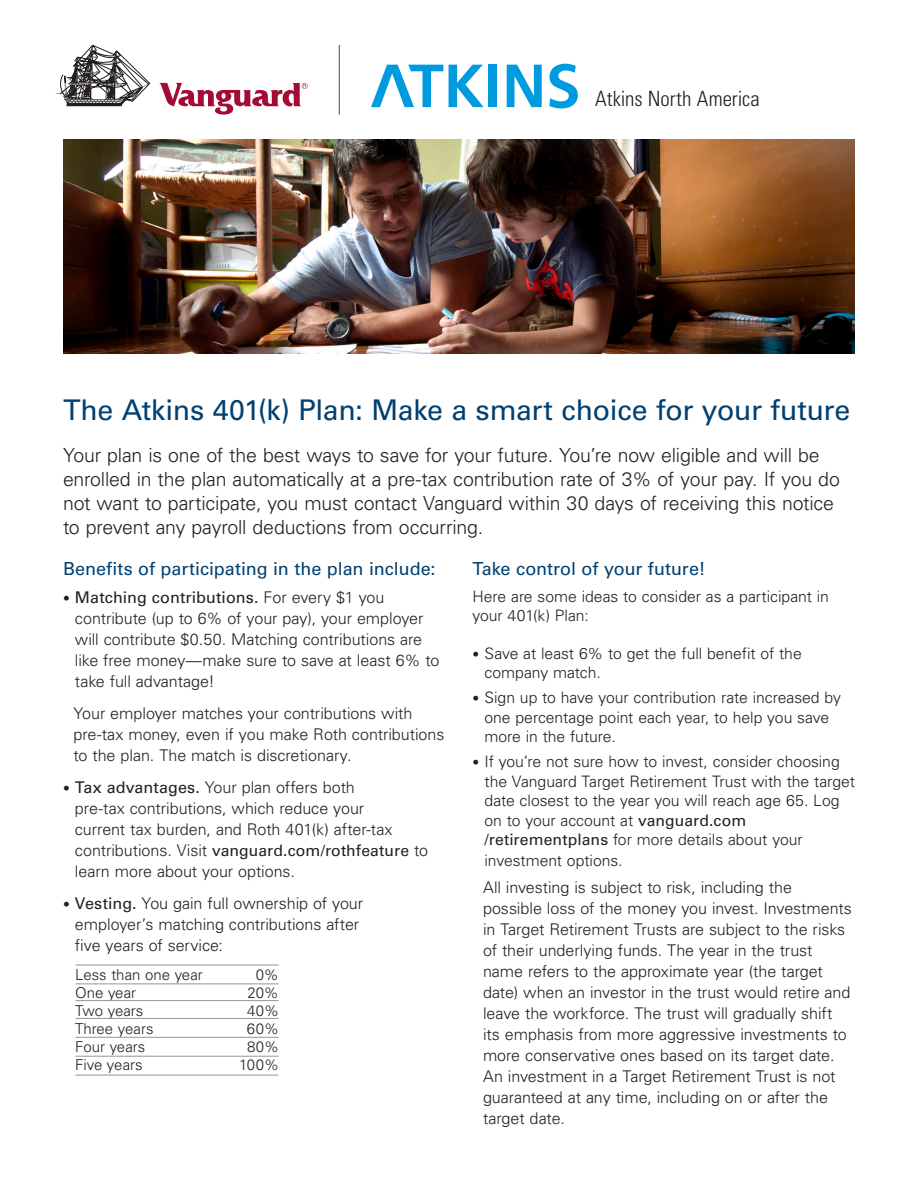
<style>
.page{position:relative;width:918px;height:1188px;background:#fff}
.page>*{position:absolute;margin:0;border:0;box-sizing:border-box;transform-origin:0 0}
.Cvr_Head_k_o_8_5x11{font:28.5px "Univers LT Std";letter-spacing:-.01em;color:#004071}
.Copyright_Code_8_5x1{font:300 condensed 21px "Univers LT Std";letter-spacing:-.005em;color:#231f20}
.Intro_Txt_8_5x11{font:300 19.5px/24px "Univers LT Std";letter-spacing:-.01em;color:#231f20}
.Head_B_8_5x11{font:18px "Univers LT Std";letter-spacing:-.005em;color:#004071}
.Body_Txt_8_5x11{font:300 16.2px/21px "Univers LT Std";letter-spacing:-.005em;color:#231f20}
.Body_Txt_Bro_8_5x11{font:300 15.75px/19.5px "Univers LT Std";letter-spacing:-.005em;color:#231f20}
.t1{font:15.75px "Univers LT Std";letter-spacing:.005em;color:#231f20}
.Chart_Vesting_8_5x11{font:300 15px "Univers LT Std";color:#231f20}
.Chart_Vesting_Last_8{font:300 15px "Univers LT Std";color:#231f20}
.s1{font-size:13.5px}
.s2{font-weight:400}
.s3{font-weight:300;font-size:16.2px}
</style>
<div class="page">
<svg style="left:56px;top:45px;width:95px;height:61px"></svg>
<svg style="left:159px;top:83px;width:149px;height:32px"></svg>
<hr style="left:339px;top:45px;width:1px;height:70px;background:#494a4b">
<svg style="left:371px;top:65px;width:72px;height:42px"></svg>
<svg style="left:449px;top:65px;width:35px;height:42px"></svg>
<div style="left:488px;top:65px;width:9px;height:42px;background:#009bde"></div>
<svg style="left:507px;top:65px;width:35px;height:42px"></svg>
<svg style="left:549px;top:64px;width:29px;height:44px"></svg>
<img style="left:63px;top:140px;width:792px;height:214px">
<hr style="left:76px;top:984px;width:203px;height:1px;background:#939598">
<hr style="left:76px;top:1000px;width:203px;height:1px;background:#939598">
<hr style="left:76px;top:1018px;width:203px;height:1px;background:#939598">
<hr style="left:76px;top:1037px;width:203px;height:1px;background:#939598">
<hr style="left:76px;top:1056px;width:203px;height:1px;background:#939598">
<hr style="left:76px;top:1075px;width:203px;height:1px;background:#939598">
<hr style="left:76px;top:965px;width:203px;height:1px;background:#939598">
<p class="Copyright_Code_8_5x1" style="left:595px;top:86px;width:166px">Atkins North America</p>
<p class="Cvr_Head_k_o_8_5x11" style="left:63px;top:393px;width:789px">The Atkins 401(k) Plan: Make a smart choice for your future</p>
<p class="Intro_Txt_8_5x11" style="left:63px;top:443px;width:778px">Your plan is one of the best ways to save for your future. You’re now eligible and will be enrolled in the plan automatically at a pre-tax contribution rate of 3% of your pay. If you do not want to participate, you must contact Vanguard within 30 days of receiving this notice to prevent any payroll deductions from occurring.</p>
<p class="Head_B_8_5x11" style="left:63px;top:558px;width:374px">Benefits of participating in the plan include:</p>
<p class="Body_Txt_8_5x11" style="left:75px;top:587px;width:366px;text-indent:-12px"><span class="s1">•</span> <span class="s2">Matching contributions.</span> For every $1 you contribute (up to 6% of your pay), your employer will contribute $0.50. Matching contributions are like free money—make sure to save at least 6% to take full advantage!</p>
<p class="Body_Txt_8_5x11" style="left:74px;top:703px;width:372px">Your employer matches your contributions with pre-tax money, even if you make Roth contributions to the plan. The match is discretionary.</p>
<p class="Body_Txt_8_5x11" style="left:75px;top:777px;width:319px;text-indent:-12px"><span class="s1">•</span> <span class="s2">Tax advantages.</span> Your plan offers both pre-tax contributions, which reduce your current tax burden, and Roth 401(k) after-tax</p>
<p class="t1" style="left:75px;top:841px;width:355px"><span class="s3">contributions. Visit</span> vanguard.com/rothfeature <span class="s3">to</span></p>
<p class="Body_Txt_8_5x11" style="left:75px;top:861px;width:222px">learn more about your options.</p>
<p class="Body_Txt_8_5x11" style="left:75px;top:893px;width:290px;text-indent:-12px"><span class="s1">•</span> <span class="s2">Vesting.</span> You gain full ownership of your employer’s matching contributions after five years of service:</p>
<p class="Chart_Vesting_8_5x11" style="left:75px;top:965px;width:129px">Less than one year</p>
<p class="Chart_Vesting_8_5x11" style="left:256px;top:965px;width:25px">0%</p>
<p class="Chart_Vesting_8_5x11" style="left:75px;top:983px;width:63px">One year</p>
<p class="Chart_Vesting_8_5x11" style="left:247px;top:983px;width:33px">20%</p>
<p class="Chart_Vesting_8_5x11" style="left:75px;top:1001px;width:70px">Two years</p>
<p class="Chart_Vesting_8_5x11" style="left:247px;top:1001px;width:33px">40%</p>
<p class="Chart_Vesting_8_5x11" style="left:75px;top:1019px;width:80px">Three years</p>
<p class="Chart_Vesting_8_5x11" style="left:247px;top:1019px;width:34px">60%</p>
<p class="Chart_Vesting_8_5x11" style="left:75px;top:1037px;width:72px">Four years</p>
<p class="Chart_Vesting_8_5x11" style="left:247px;top:1037px;width:33px">80%</p>
<p class="Chart_Vesting_Last_8" style="left:75px;top:1055px;width:69px">Five years</p>
<p class="Chart_Vesting_Last_8" style="left:239px;top:1055px;width:41px">100%</p>
<p class="Head_B_8_5x11" style="left:472px;top:558px;width:234px">Take control of your future!</p>
<p class="Body_Txt_Bro_8_5x11" style="left:472px;top:587px;width:358px">Here are some ideas to consider as a participant in your 401(k) Plan:</p>
<p class="Body_Txt_Bro_8_5x11" style="left:484px;top:644px;width:319px;text-indent:-12px"><span class="s1">•</span> Save at least 6% to get the full benefit of the company match.</p>
<p class="Body_Txt_Bro_8_5x11" style="left:484px;top:688px;width:358px;text-indent:-12px"><span class="s1">•</span> Sign up to have your contribution rate increased by one percentage point each year, to help you save more in the future.</p>
<p class="Body_Txt_Bro_8_5x11" style="left:484px;top:752px;width:372px;text-indent:-12px"><span class="s1">•</span> If you’re not sure how to invest, consider choosing the Vanguard Target Retirement Trust with the target date closest to the year you will reach age 65. Log on to your account at <span class="s2">vanguard.com /retirementplans</span> for more details about your</p>
<p class="Body_Txt_Bro_8_5x11" style="left:484px;top:851px;width:140px">investment options.</p>
<p class="Body_Txt_8_5x11" style="left:483px;top:876px;width:370px">All investing is subject to risk, including the possible loss of the money you invest. Investments in Target Retirement Trusts are subject to the risks of their underlying funds. The year in the trust name refers to the approximate year (the target date) when an investor in the trust would retire and leave the workforce. The trust will gradually shift its emphasis from more aggressive investments to more conservative ones based on its target date.<br>An investment in a Target Retirement Trust is not guaranteed at any time, including on or after the target date.</p>
</div>
